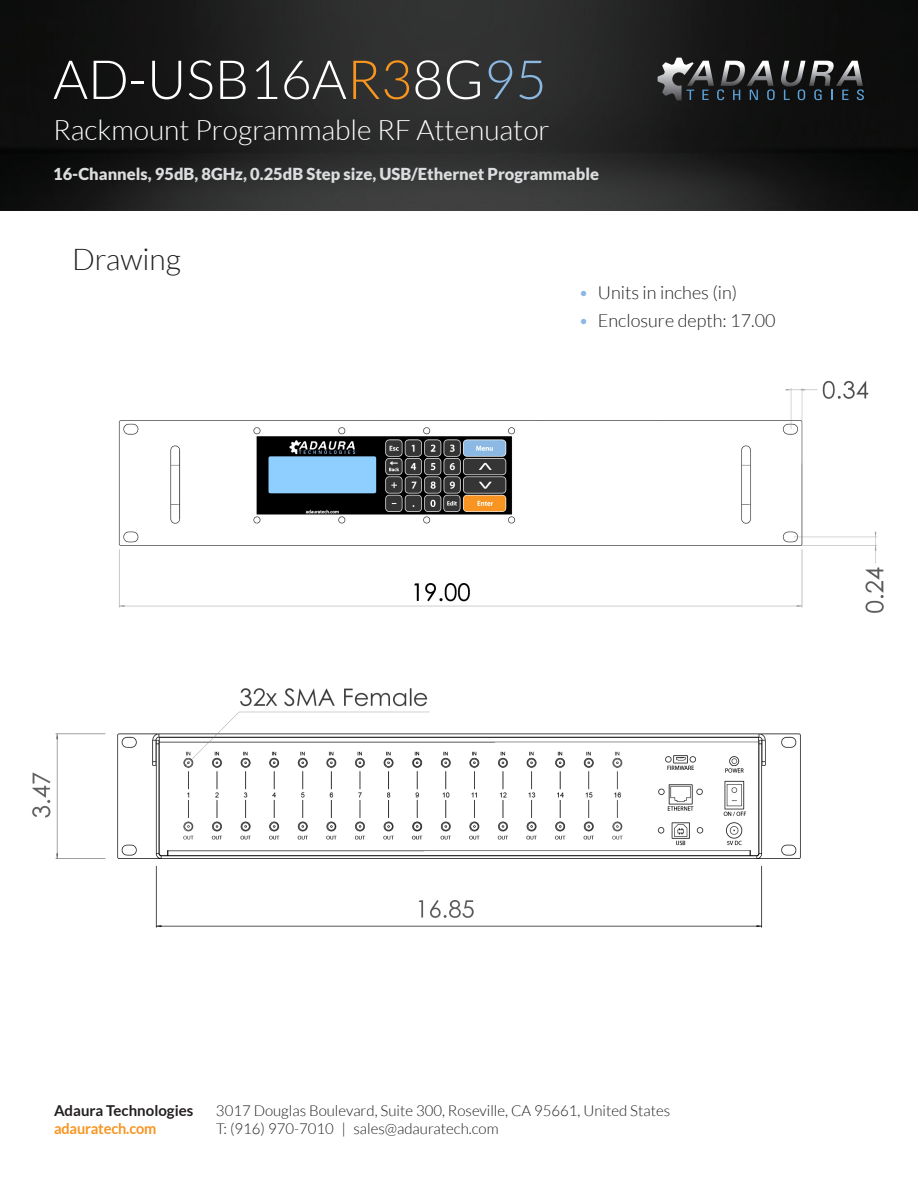
<style>
.page{position:relative;width:918px;height:1188px;background:#fff}
.page>*{position:absolute;margin:0;border:0;box-sizing:border-box;transform-origin:0 0}
.t1{font:300 54px "Lato";color:#fff}
.t2{font:300 30px "Lato";color:#231f20}
.t3{font:300 28.2px "Lato";color:#fff}
.t4{font:300 18px "Lato";color:#231f20}
.t5{font:900 16.5px "Lato";color:#dcdddf}
.t6{font:300 15px "Lato";color:#231f20}
.t7{font:700 15px "Lato";color:#231f20}
.t8{font:700 15px "Lato";letter-spacing:-.01em;color:#f79521}
.s1{color:#f79521}
.s2{color:#8bb8e2}
</style>
<div class="page">
<img style="left:0;top:0;width:918px;height:210px">
<svg style="left:658px;top:58px;width:206px;height:43px;background:#404446"></svg>
<img style="left:32px;top:380px;width:852px;height:548px">
<h1 class="t1" style="left:53px;top:51px;width:495px">AD-USB16A<span class="s1">R3</span>8G<span class="s2">95</span></h1>
<h3 class="t3" style="left:53px;top:114px;width:498px">Rackmount Programmable RF Attenuator</h3>
<p class="t5" style="left:53px;top:164px;width:547px">16-Channels, 95dB, 8GHz, 0.25dB Step size, USB/Ethernet Programmable</p>
<p class="t2" style="left:72px;top:244px;width:110px">Drawing</p>
<p class="t4" style="left:578px;top:283px;width:160px"><span class="s2">•</span> Units in inches (in)</p>
<p class="t4" style="left:578px;top:311px;width:199px"><span class="s2">•</span> Enclosure depth: 17.00</p>
<p class="t7" style="left:54px;top:1102px;width:141px">Adaura Technologies</p>
<p class="t6" style="left:216px;top:1103px;width:456px">3017 Douglas Boulevard, Suite 300, Roseville, CA 95661, United States</p>
<p class="t8" style="left:54px;top:1120px;width:104px">adauratech.com</p>
<p class="t6" style="left:216px;top:1121px;width:284px">T: (916) 970-7010 | sales@adauratech.com</p>
</div>
